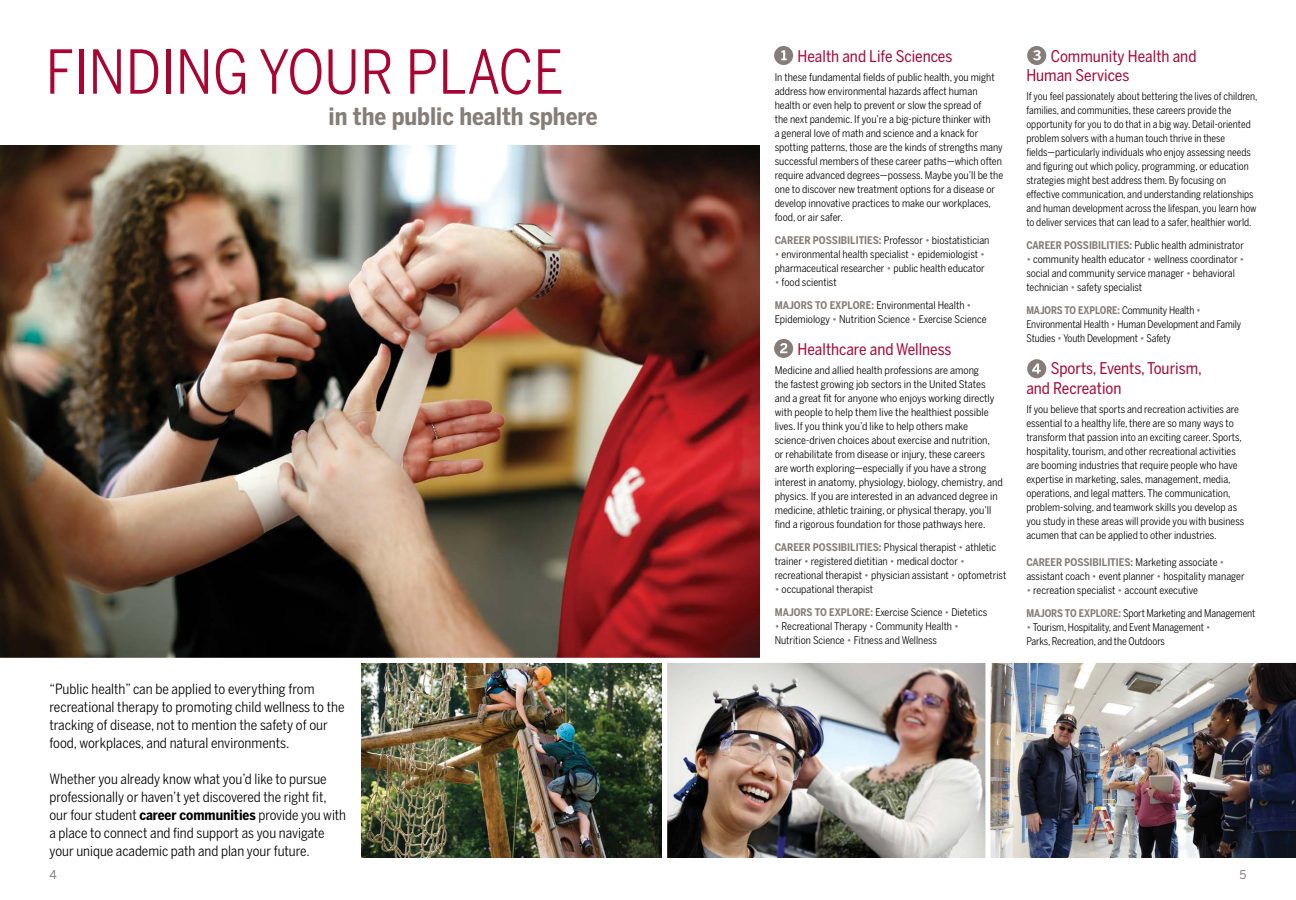
<style>
.page{position:relative;width:1296px;height:900px;background:#fff}
.page>*{position:absolute;margin:0;border:0;box-sizing:border-box;transform-origin:0 0}
.t1{font:60px "Benton Sans Cond";color:#a90533}
.t2{font:700 24px "Benton Sans Cond";color:#867d78}
.t3{font:16px/19.2px "Benton Sans Cond";color:#a90533}
.t4{font:14px/18px "Benton Sans Cond";color:#000}
.t5{font:12px "Benton Sans";color:#867d78}
.t6{font:12px "Benton Sans";color:#867e79}
.t7{font:10.5px/14px "Benton Sans Cond";color:#000}
.t8{font:10.5px/14px "Benton Sans Cond";color:#000;scale:.96 1}
.s1{font-weight:700}
.s2{font-weight:700;color:#867d78}
.s3{color:#867d78}
</style>
<div class="page">
<img style="left:990px;top:663px;width:306px;height:195px">
<img style="left:667px;top:663px;width:318px;height:195px">
<div style="left:1027px;top:359px;width:19px;height:19px;background:#867d78;border-radius:50%"></div>
<svg style="left:1032px;top:364px;width:9px;height:10px"></svg>
<div style="left:1027px;top:46px;width:19px;height:19px;background:#867d78;border-radius:50%"></div>
<svg style="left:1033px;top:50px;width:8px;height:10px"></svg>
<div style="left:774px;top:339px;width:19px;height:19px;background:#867d78;border-radius:50%"></div>
<svg style="left:780px;top:343px;width:7px;height:10px"></svg>
<div style="left:774px;top:46px;width:19px;height:19px;background:#867d78;border-radius:50%"></div>
<svg style="left:781px;top:50px;width:6px;height:10px"></svg>
<img style="left:0;top:145px;width:759px;height:513px">
<img style="left:361px;top:664px;width:300px;height:194px">
<h1 class="t1" style="left:46px;top:36px;width:520px">FINDING YOUR PLACE</h1>
<h2 class="t2" style="left:329px;top:101px;width:271px">in the public health sphere</h2>
<h3 class="t4" style="left:50px;top:680px;width:297px">“Public health” can be applied to everything from recreational therapy to promoting child wellness to the tracking of disease, not to mention the safety of our food, workplaces, and natural environments.</h3>
<p class="t4" style="left:50px;top:770px;width:298px">Whether you already know what you’d like to pursue professionally or haven’t yet discovered the right fit, our four student <span class="s1">career communities</span> provide you with a place to connect and find support as you navigate your unique academic path and plan your future.</p>
<p class="t6" style="left:50px;top:868px;width:9px">4</p>
<h3 class="t3" style="left:798px;top:47px;width:156px">Health and Life Sciences</h3>
<p class="t7" style="left:775px;top:70px;width:230px">In these fundamental fields of public health, you might address how environmental hazards affect human health or even help to prevent or slow the spread of<br>the next pandemic. If you’re a big-picture thinker with<br>a general love of math and science and a knack for spotting patterns, those are the kinds of strengths many successful members of these career paths—which often require advanced degrees—possess. Maybe you’ll be the one to discover new treatment options for a disease or develop innovative practices to make our workplaces, food, or air safer.</p>
<p class="t7" style="left:775px;top:233px;width:216px"><span class="s2">CAREER POSSIBILITIES:</span> Professor <span class="s3">•</span> biostatistician</p>
<p class="t7" style="left:775px;top:247px;width:212px"><span class="s3">•</span> environmental health specialist <span class="s3">•</span> epidemiologist <span class="s3">• </span>pharmaceutical researcher <span class="s3">•</span> public health educator</p>
<p class="t7" style="left:775px;top:270px;width:198px;line-height:23px"><span class="s3">•</span> food scientist<br><span class="s2">MAJORS TO EXPLORE:</span> Environmental Health <span class="s3">•</span></p>
<p class="t7" style="left:775px;top:312px;width:213px">Epidemiology <span class="s3">•</span> Nutrition Science <span class="s3">•</span> Exercise Science</p>
<h3 class="t3" style="left:798px;top:340px;width:155px">Healthcare and Wellness</h3>
<p class="t7" style="left:775px;top:363px;width:230px">Medicine and allied health professions are among<br>the fastest growing job sectors in the United States and a great fit for anyone who enjoys working directly with people to help them live the healthiest possible lives. If you think you’d like to help others make science-driven choices about exercise and nutrition,<br>or rehabilitate from disease or injury, these careers<br>are worth exploring—especially if you have a strong interest in anatomy, physiology, biology, chemistry, and physics. If you are interested in an advanced degree in medicine, athletic training, or physical therapy, you’ll find a rigorous foundation for those pathways here.</p>
<p class="t7" style="left:775px;top:540px;width:233px"><span class="s2">CAREER POSSIBILITIES:</span> Physical therapist <span class="s3">•</span> athletic trainer <span class="s3">•</span> registered dietitian <span class="s3">•</span> medical doctor <span class="s3">• </span>recreational therapist <span class="s3">•</span> physician assistant <span class="s3">•</span> optometrist</p>
<p class="t7" style="left:775px;top:577px;width:214px;line-height:23px"><span class="s3">•</span> occupational therapist<br><span class="s2">MAJORS TO EXPLORE:</span> Exercise Science <span class="s3">•</span> Dietetics</p>
<p class="t7" style="left:775px;top:619px;width:186px"><span class="s3">•</span> Recreational Therapy <span class="s3">•</span> Community Health <span class="s3">•<br></span>Nutrition Science <span class="s3">•</span> Fitness and Wellness</p>
<h3 class="t3" style="left:1026px;top:47px;width:172px;text-indent:24px">Community Health and<br>Human Services</h3>
<p class="t8" style="left:1026px;top:89px;width:242px">If you feel passionately about bettering the lives of children, families, and communities, these careers provide the opportunity for you to do that in a big way. Detail-oriented problem solvers with a human touch thrive in these fields—particularly individuals who enjoy assessing needs and figuring out which policy, programming, or education strategies might best address them. By focusing on effective communication, and understanding relationships and human development across the lifespan, you learn how to deliver services that can lead to a safer, healthier world.</p>
<p class="t7" style="left:1026px;top:238px;width:219px"><span class="s2">CAREER POSSIBILITIES:</span> Public health administrator</p>
<p class="t7" style="left:1026px;top:252px;width:220px"><span class="s3">•</span> community health educator <span class="s3">•</span> wellness coordinator <span class="s3">• </span>social and community service manager <span class="s3">•</span> behavioral technician <span class="s3">•</span> safety specialist</p>
<p class="t8" style="left:1026px;top:303px;width:226px"><span class="s2">MAJORS TO EXPLORE:</span> Community Health <span class="s3">•<br></span>Environmental Health <span class="s3">•</span> Human Development and Family<br>Studies <span class="s3">•</span> Youth Development <span class="s3">•</span> Safety</p>
<h3 class="t3" style="left:1026px;top:359px;width:177px;text-indent:24px">Sports, Events, Tourism, and Recreation</h3>
<p class="t7" style="left:1026px;top:402px;width:219px">If you believe that sports and recreation activities are essential to a healthy life, there are so many ways to transform that passion into an exciting career. Sports, hospitality, tourism, and other recreational activities are booming industries that require people who have expertise in marketing, sales, management, media, operations, and legal matters. The communication, problem-solving, and teamwork skills you develop as you study in these areas will provide you with business acumen that can be applied to other industries.</p>
<p class="t7" style="left:1026px;top:556px;width:220px"><span class="s2">CAREER POSSIBILITIES:</span> Marketing associate <span class="s3">• </span>assistant coach <span class="s3">•</span> event planner <span class="s3">•</span> hospitality manager</p>
<p class="t7" style="left:1026px;top:579px;width:231px;line-height:23px"><span class="s3">•</span> recreation specialist <span class="s3">•</span> account executive<br><span class="s2">MAJORS TO EXPLORE:</span> Sport Marketing and Management</p>
<p class="t7" style="left:1026px;top:621px;width:186px"><span class="s3">•</span> Tourism, Hospitality, and Event Management <span class="s3">•<br></span>Parks, Recreation, and the Outdoors</p>
<p class="t5" style="left:1239px;top:868px;width:9px">5</p>
</div>
